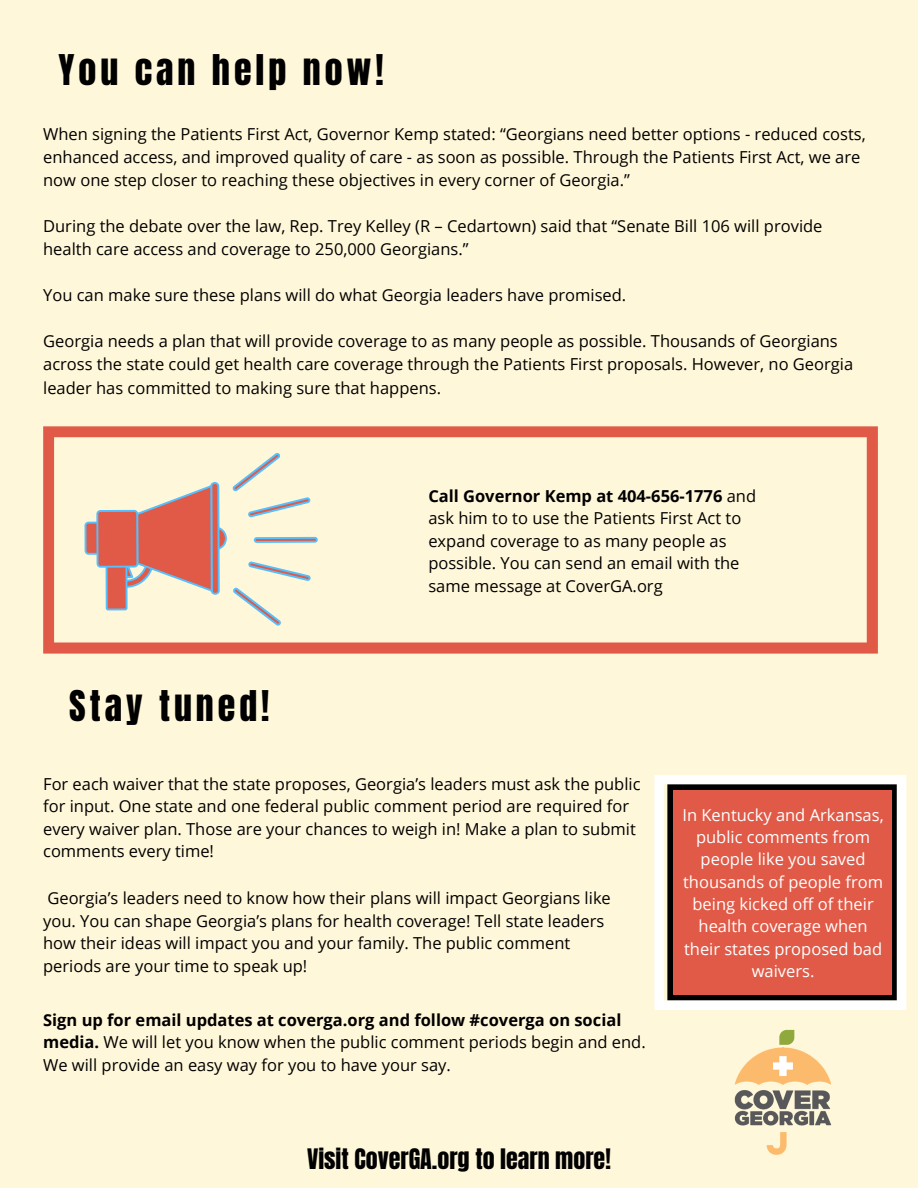
<style>
.page{position:relative;width:918px;height:1188px;background:#fff7d9}
.page>*{position:absolute;margin:0;border:0;box-sizing:border-box;transform-origin:0 0}
.t1{font:36px "Anton";letter-spacing:.11em;color:#000}
.t2{font:24px "Anton";color:#000}
.t3{font:16.5px/22.5px "Open Sans";color:#000}
.t4{font:16.5px/22.4px "Open Sans";color:#fff;text-align:center}
.s1{font-weight:700}
</style>
<div class="page">
<svg style="left:654px;top:775px;width:252px;height:235px;background:#d46a59"></svg>
<svg style="left:43px;top:426px;width:835px;height:228px"></svg>
<img style="left:658px;top:965px;width:249px;height:190px">
<svg style="left:71px;top:443px;width:248px;height:184px"></svg>
<h1 class="t1" style="left:59px;top:44px;width:327px">You can help now!</h1>
<p class="t3" style="left:43px;top:122px;width:824px;line-height:23.1px">When signing the Patients First Act, Governor Kemp stated: “Georgians need better options - reduced costs, enhanced access, and improved quality of care - as soon as possible. Through the Patients First Act, we are now one step closer to reaching these objectives in every corner of Georgia.”</p>
<p class="t3" style="left:43px;top:214px;width:781px;line-height:23.1px">During the debate over the law, Rep. Trey Kelley (R – Cedartown) said that “Senate Bill 106 will provide health care access and coverage to 250,000 Georgians.”</p>
<p class="t3" style="left:43px;top:284px;width:585px">You can make sure these plans will do what Georgia leaders have promised.</p>
<p class="t3" style="left:43px;top:330px;width:812px;line-height:23.1px">Georgia needs a plan that will provide coverage to as many people as possible. Thousands of Georgians across the state could get health care coverage through the Patients First proposals. However, no Georgia leader has committed to making sure that happens.</p>
<h1 class="t1" style="left:69px;top:680px;width:202px">Stay tuned!</h1>
<p class="t3" style="left:428px;top:484px;width:329px"><span class="s1">Call Governor Kemp at 404-656-1776</span> and ask him to to use the Patients First Act to expand coverage to as many people as possible. You can send an email with the same message at CoverGA.org</p>
<p class="t3" style="left:43px;top:772px;width:599px">For each waiver that the state proposes, Georgia’s leaders must ask the public for input. One state and one federal public comment period are required for every waiver plan. Those are your chances to weigh in! Make a plan to submit comments every time!</p>
<p class="t3" style="left:43px;top:886px;width:569px">Georgia’s leaders need to know how their plans will impact Georgians like you. You can shape Georgia’s plans for health coverage! Tell state leaders how their ideas will impact you and your family. The public comment periods are your time to speak up!</p>
<p class="t3" style="left:43px;top:1008px;width:604px"><span class="s1">Sign up for email updates at coverga.org and follow #coverga on social media.</span> We will let you know when the public comment periods begin and end.<br>We will provide an easy way for you to have your say.</p>
<h2 class="t2" style="left:307px;top:1141px;width:305px">Visit CoverGA.org to learn more!</h2>
<p class="t4" style="left:683px;top:803px;width:203px">In Kentucky and Arkansas, public comments from people like you saved thousands of people from being kicked off of their health coverage when their states proposed bad waivers.</p>
</div>
